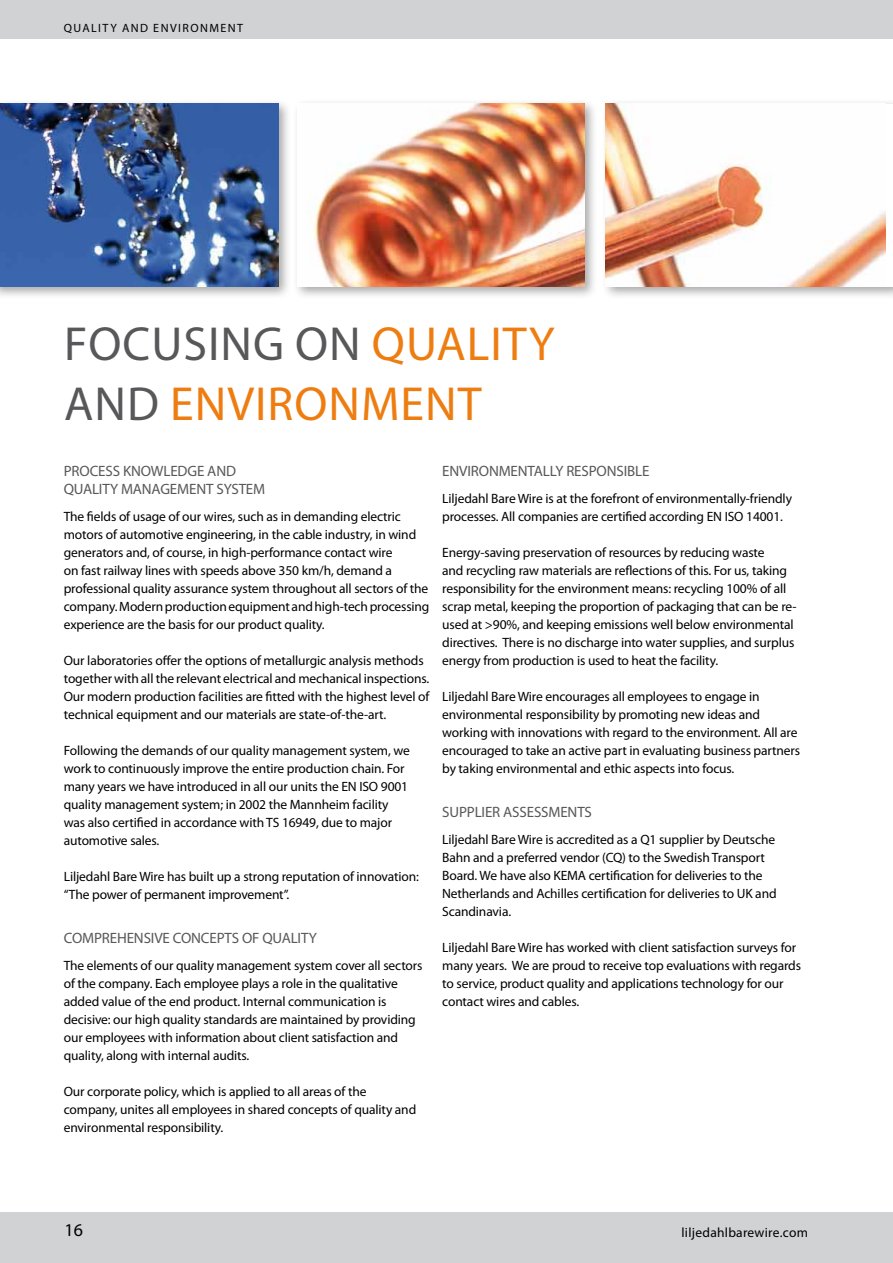
<style>
.page{position:relative;width:893px;height:1263px;background:#fff}
.page>*{position:absolute;margin:0;border:0;box-sizing:border-box;transform-origin:0 0}
.t1{font:48px/60px "Myriad Pro";letter-spacing:.02em;color:#ee7d11}
.t2{font:18px "Myriad Pro";color:#000}
.t3{font:15px/18px "Myriad Pro";letter-spacing:-.01em;color:#58585a}
.t4{font:13.5px/18px "Myriad Pro";letter-spacing:-.01em;color:#000}
.t5{font:13.5px "Myriad Pro";letter-spacing:.02em;color:#000}
.t6{font:12px "Myriad Pro";letter-spacing:.12em;color:#000}
.s1{color:#58585a}
</style>
<div class="page">
<div style="left:0;top:1212px;width:893px;height:51px;background:#d1d2d4"></div>
<div style="left:0;top:0;width:893px;height:39px;background:#d1d2d4"></div>
<div style="left:0;top:99px;width:292px;height:201px;background:#000;opacity:.35"></div>
<img style="left:0;top:104px;width:279px;height:183px">
<div style="left:601px;top:99px;width:292px;height:201px;background:#000;opacity:.35"></div>
<div style="left:606px;top:104px;width:287px;height:183px;background:#fff"></div>
<img style="left:606px;top:104px;width:280px;height:183px">
<div style="left:293px;top:99px;width:305px;height:201px;background:#000;opacity:.35"></div>
<img style="left:298px;top:104px;width:287px;height:183px">
<p class="t6" style="left:64px;top:21px;width:181px">QUALITY AND ENVIRONMENT</p>
<h1 class="t1" style="left:64px;top:313px;width:492px"><span class="s1">FOCUSING ON</span> QUALITY<br><span class="s1">AND</span> ENVIRONMENT</h1>
<p class="t3" style="left:64px;top:462px;width:203px">PROCESS KNOWLEDGE AND<br>QUALITY MANAGEMENT SYSTEM</p>
<p class="t4" style="left:64px;top:507px;width:367px">The fields of usage of our wires, such as in demanding electric motors of automotive engineering, in the cable industry, in wind generators and, of course, in high-performance contact wire<br>on fast railway lines with speeds above 350 km/h, demand a professional quality assurance system throughout all sectors of the company. Modern production equipment and high-tech processing experience are the basis for our product quality.</p>
<p class="t4" style="left:64px;top:651px;width:367px">Our laboratories offer the options of metallurgic analysis methods together with all the relevant electrical and mechanical inspections.<br>Our modern production facilities are fitted with the highest level of technical equipment and our materials are state-of-the-art.</p>
<p class="t4" style="left:64px;top:741px;width:348px">Following the demands of our quality management system, we work to continuously improve the entire production chain. For many years we have introduced in all our units the EN ISO 9001 quality management system; in 2002 the Mannheim facility was also certified in accordance with TS 16949, due to major automotive sales.</p>
<p class="t4" style="left:64px;top:867px;width:357px">Liljedahl Bare Wire has built up a strong reputation of innovation: “The power of permanent improvement”.</p>
<p class="t3" style="left:64px;top:929px;width:255px">COMPREHENSIVE CONCEPTS OF QUALITY</p>
<p class="t4" style="left:64px;top:956px;width:360px">The elements of our quality management system cover all sectors of the company. Each employee plays a role in the qualitative added value of the end product. Internal communication is decisive: our high quality standards are maintained by providing our employees with information about client satisfaction and quality, along with internal audits.</p>
<p class="t4" style="left:64px;top:1082px;width:354px">Our corporate policy, which is applied to all areas of the company, unites all employees in shared concepts of quality and environmental responsibility.</p>
<p class="t3" style="left:442px;top:462px;width:209px">ENVIRONMENTALLY RESPONSIBLE</p>
<p class="t4" style="left:442px;top:489px;width:351px">Liljedahl Bare Wire is at the forefront of environmentally-friendly processes. All companies are certified according EN ISO 14001.</p>
<p class="t4" style="left:442px;top:543px;width:356px">Energy-saving preservation of resources by reducing waste<br>and recycling raw materials are reflections of this. For us, taking responsibility for the environment means: recycling 100% of all scrap metal, keeping the proportion of packaging that can be re&shy;used at &gt;90%, and keeping emissions well below environmental directives. There is no discharge into water supplies, and surplus energy from production is used to heat the facility.</p>
<p class="t4" style="left:442px;top:687px;width:359px">Liljedahl Bare Wire encourages all employees to engage in environmental responsibility by promoting new ideas and working with innovations with regard to the environment. All are encouraged to take an active part in evaluating business partners by taking environmental and ethic aspects into focus.</p>
<p class="t3" style="left:442px;top:803px;width:151px">SUPPLIER ASSESSMENTS</p>
<p class="t4" style="left:442px;top:830px;width:336px">Liljedahl Bare Wire is accredited as a Q1 supplier by Deutsche Bahn and a preferred vendor (CQ) to the Swedish Transport Board. We have also KEMA certification for deliveries to the Netherlands and Achilles certification for deliveries to UK and Scandinavia.</p>
<p class="t4" style="left:442px;top:938px;width:360px">Liljedahl Bare Wire has worked with client satisfaction surveys for many years. We are proud to receive top evaluations with regards to service, product quality and applications technology for our contact wires and cables.</p>
<h2 class="t2" style="left:64px;top:1219px;width:20px">16</h2>
<p class="t5" style="left:681px;top:1224px;width:128px">liljedahlbarewire.com</p>
</div>
